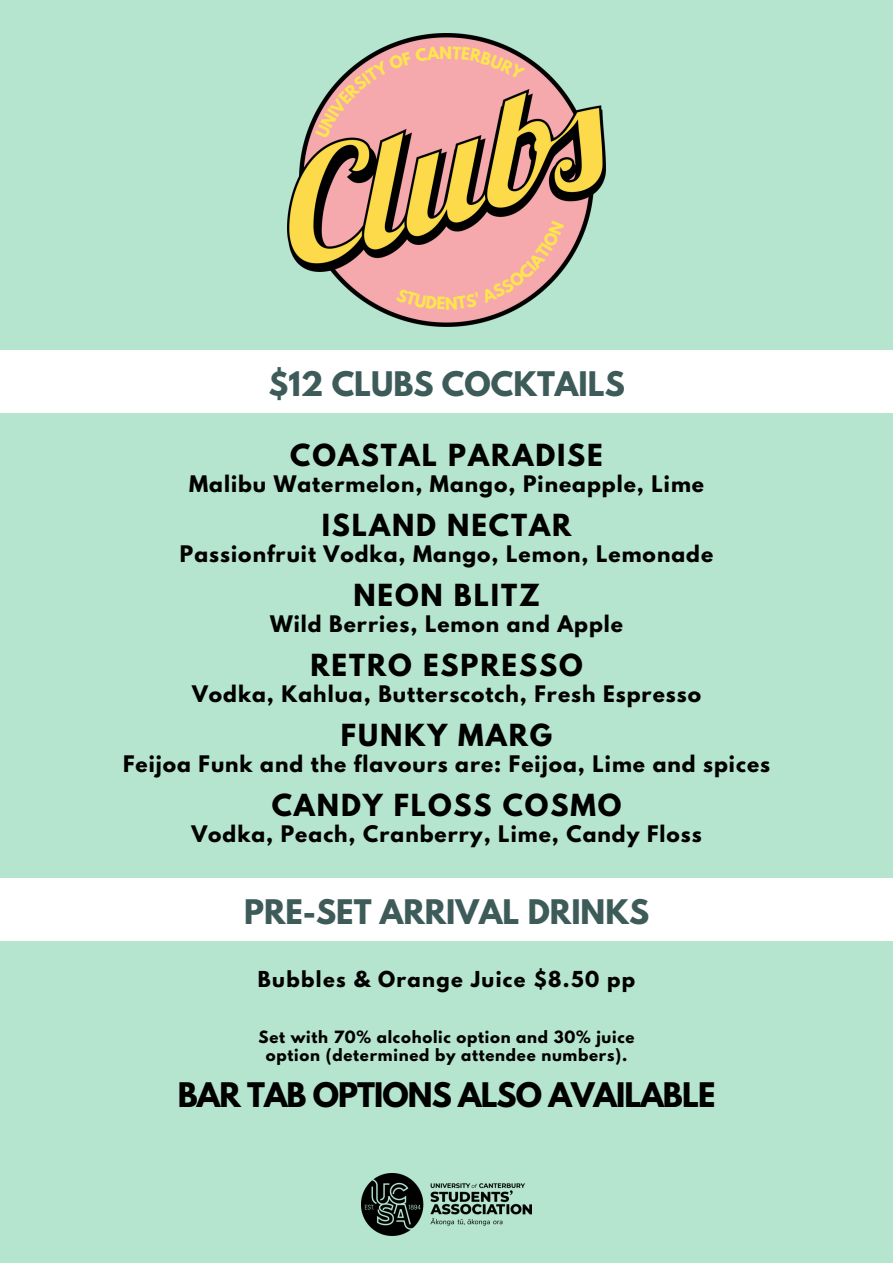
<style>
.page{position:relative;width:893px;height:1263px;background:#b5e5cf}
.page>*{position:absolute;margin:0;border:0;box-sizing:border-box;transform-origin:0 0}
.t1{font:700 30px "League Spartan";color:#3d5b59}
.t2{font:700 30px "League Spartan";letter-spacing:-.03em;color:#000}
.t3{font:700 26.92px "League Spartan";letter-spacing:.07em;color:#000}
.t4{font:700 20.17px "League Spartan";letter-spacing:.05em;color:#000}
.t5{font:700 19.5px "League Spartan";letter-spacing:.07em;color:#000}
.t6{font:700 15.15px "League Spartan";color:#ffe64d}
.t7{font:700 15px/18px "League Spartan";letter-spacing:.05em;color:#000;text-align:center}
</style>
<div class="page">
<img style="left:311px;top:33px;width:252px;height:294px">
<img style="left:288px;top:89px;width:317px;height:182px">
<div style="left:0;top:350px;width:893px;height:63px;background:#fff"></div>
<div style="left:0;top:878px;width:893px;height:63px;background:#fff"></div>
<img style="left:362px;top:1174px;width:169px;height:61px">
<svg style="left:315px;top:46px;width:125px;height:93px"></svg>
<svg style="left:452px;top:46px;width:73px;height:34px;background:#e7a2a5"></svg>
<svg style="left:395px;top:220px;width:169px;height:90px;background:#dea09d"></svg>
<h3 class="t6" style="left:439px;top:45px;width:14px">N</h3>
<h1 class="t1" style="left:268px;top:369px;width:358px">$12 CLUBS COCKTAILS</h1>
<h2 class="t3" style="left:290px;top:442px;width:314px">COASTAL PARADISE</h2>
<p class="t4" style="left:189px;top:474px;width:516px">Malibu Watermelon, Mango, Pineapple, Lime</p>
<h2 class="t3" style="left:322px;top:511px;width:251px">ISLAND NECTAR</h2>
<p class="t4" style="left:180px;top:544px;width:535px">Passionfruit Vodka, Mango, Lemon, Lemonade</p>
<h2 class="t3" style="left:353px;top:581px;width:188px">NEON BLITZ</h2>
<p class="t4" style="left:270px;top:614px;width:354px">Wild Berries, Lemon and Apple</p>
<h2 class="t3" style="left:310px;top:651px;width:274px">RETRO ESPRESSO</h2>
<p class="t4" style="left:192px;top:684px;width:510px">Vodka, Kahlua, Butterscotch, Fresh Espresso</p>
<h2 class="t3" style="left:341px;top:721px;width:213px">FUNKY MARG</h2>
<p class="t4" style="left:123px;top:753px;width:648px">Feijoa Funk and the flavours are: Feijoa, Lime and spices</p>
<h2 class="t3" style="left:272px;top:791px;width:351px">CANDY FLOSS COSMO</h2>
<p class="t4" style="left:191px;top:823px;width:512px">Vodka, Peach, Cranberry, Lime, Candy Floss</p>
<h1 class="t1" style="left:244px;top:897px;width:407px">PRE-SET ARRIVAL DRINKS</h1>
<p class="t5" style="left:258px;top:969px;width:379px">Bubbles &amp; Orange Juice $8.50 pp</p>
<p class="t7" style="left:258px;top:1030px;width:378px">Set with 70% alcoholic option and 30% juice option (determined by attendee numbers).</p>
<h1 class="t2" style="left:178px;top:1079px;width:539px">BAR TAB OPTIONS ALSO AVAILABLE</h1>
</div>
